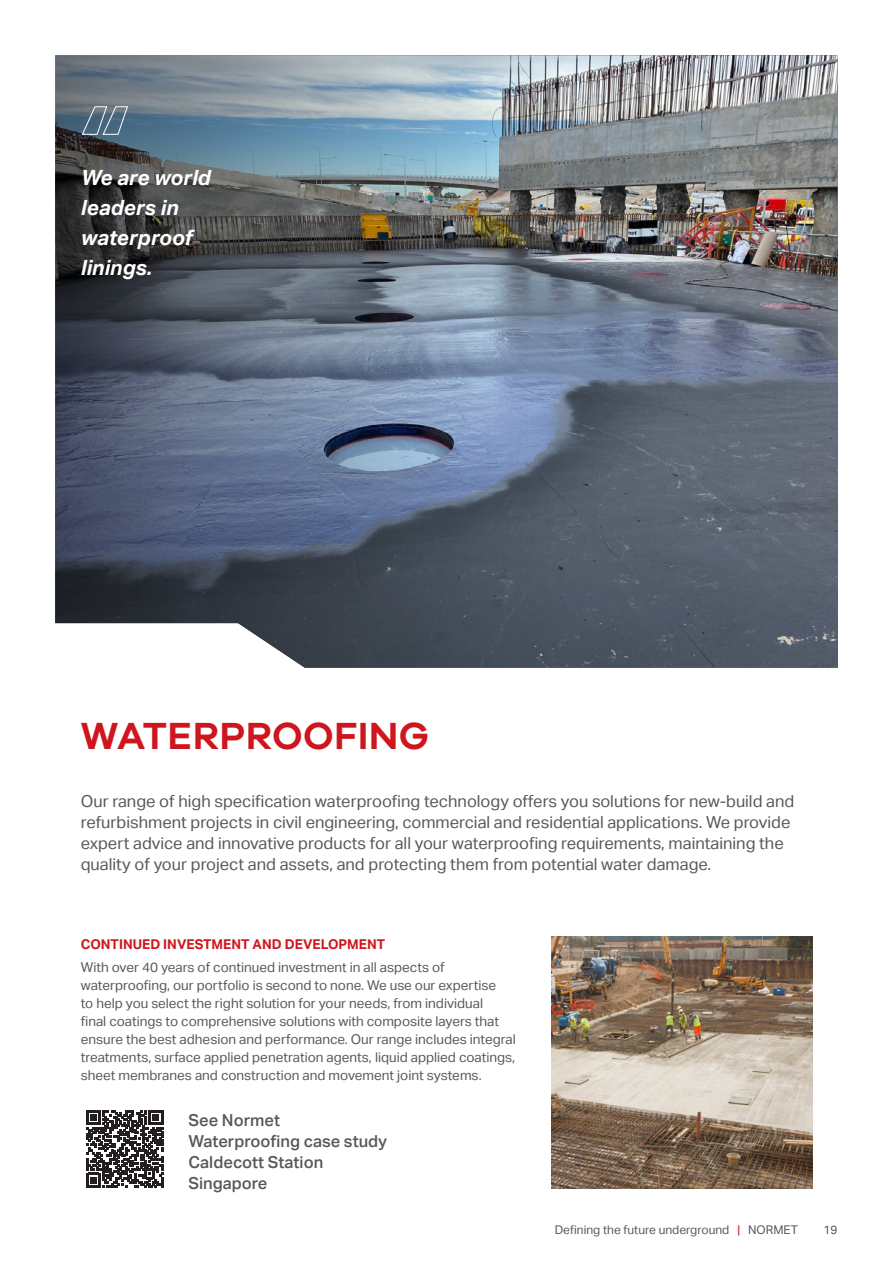
<style>
.page{position:relative;width:893px;height:1263px;background:#fff}
.page>*{position:absolute;margin:0;border:0;box-sizing:border-box;transform-origin:0 0}
.Process_name_26_30{font:600 39px "Galano Grotesque";letter-spacing:.01em;color:#cf151d}
.Process_caption_14_2{font:italic 700 21px/30px "Aktiv Grotesk";color:#fff}
.Intro_text_Regular_1{font:16.5px/21px "Aktiv Grotesk";color:#57585a}
.Subheader_9_12_Bold{font:500 16.5px/21px "Aktiv Grotesk";color:#57585a}
.Subheader_9_12_Bold-2{font:13.5px/18px "Aktiv Grotesk";color:#57585a}
.Subheader_9_12_Bold-3{font:700 13.5px "Aktiv Grotesk";color:#cf151d}
.t1{font:12px "Aktiv Grotesk";color:#57585a}
.s1{color:#cf151d}
</style>
<div class="page">
<img style="left:55px;top:55px;width:783px;height:613px">
<img style="left:552px;top:936px;width:261px;height:252px">
<svg style="left:81px;top:106px;width:48px;height:29px"></svg>
<svg style="left:86px;top:1110px;width:77px;height:77px"></svg>
<p class="Process_caption_14_2" style="left:81px;top:163px;width:131px">We are world leaders in waterproof linings.</p>
<p class="Process_name_26_30" style="left:81px;top:712px;width:350px">WATERPROOFING</p>
<p class="Intro_text_Regular_1" style="left:81px;top:791px;width:715px">Our range of high specification waterproofing technology offers you solutions for new-build and refurbishment projects in civil engineering, commercial and residential applications. We provide expert advice and innovative products for all your waterproofing requirements, maintaining the quality of your project and assets, and protecting them from potential water damage.</p>
<p class="Subheader_9_12_Bold-3" style="left:81px;top:937px;width:306px">CONTINUED INVESTMENT AND DEVELOPMENT</p>
<p class="Subheader_9_12_Bold-2" style="left:81px;top:958px;width:436px">With over 40 years of continued investment in all aspects of waterproofing, our portfolio is second to none. We use our expertise<br>to help you select the right solution for your needs, from individual<br>final coatings to comprehensive solutions with composite layers that ensure the best adhesion and performance. Our range includes integral treatments, surface applied penetration agents, liquid applied coatings, sheet membranes and construction and movement joint systems.</p>
<p class="Subheader_9_12_Bold" style="left:189px;top:1109px;width:200px">See Normet<br>Waterproofing case study<br>Caldecott Station<br>Singapore</p>
<p class="t1" style="left:555px;top:1223px;width:245px">Defining the future underground <span class="s1">|</span> NORMET</p>
<p class="t1" style="left:823px;top:1223px;width:16px">19</p>
</div>
